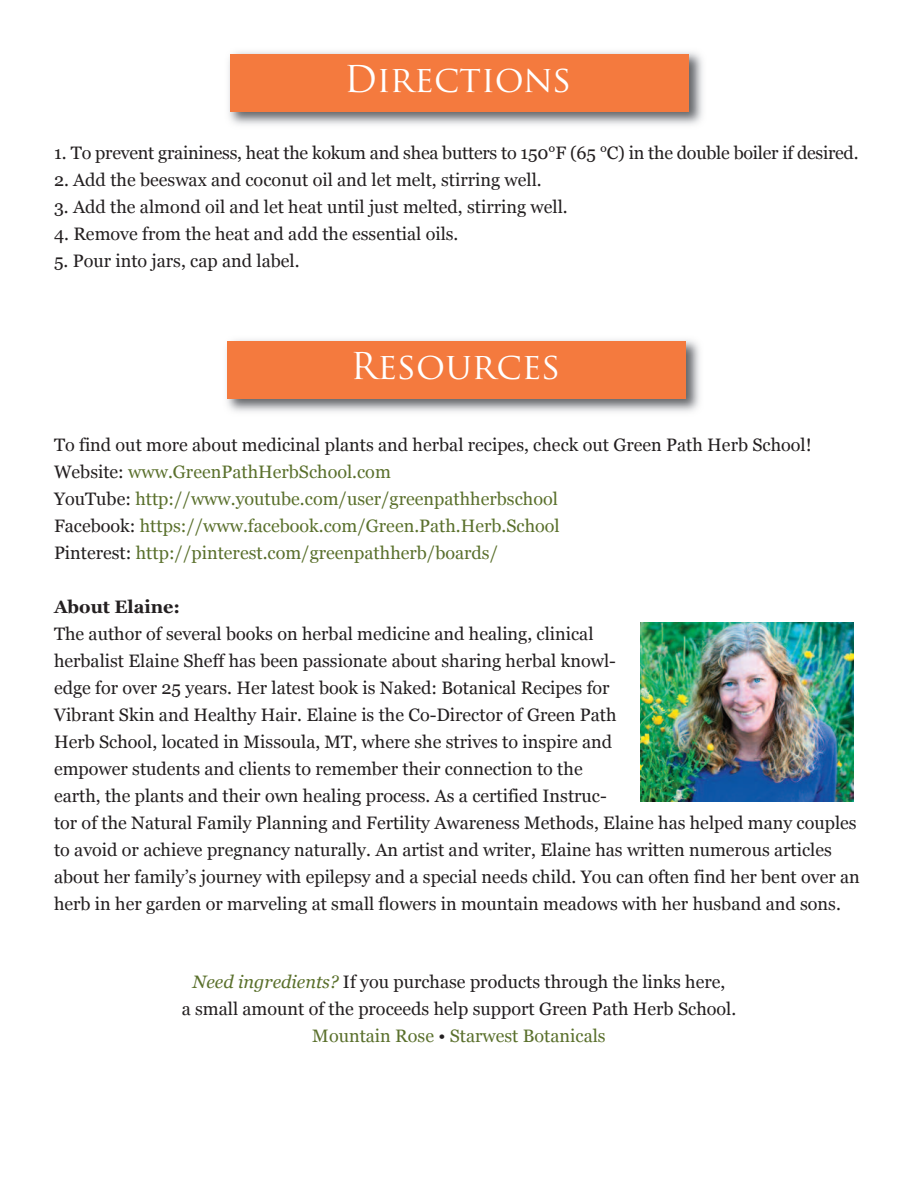
<style>
.page{position:relative;width:918px;height:1188px;background:#fff}
.page>*{position:absolute;margin:0;border:0;box-sizing:border-box;transform-origin:0 0}
.t1{font:36px "Trajan Pro";color:#fff}
.t2{font:18px/27px "Georgia";color:#231f20}
.t3{font:18px/27px "Georgia";color:#5a702c}
.t4{font:700 18px "Georgia";color:#231f20}
.s1{color:#231f20}
.s2{font-style:italic;color:#5a702c}
.s3{color:#5a702c}
</style>
<div class="page">
<img style="left:228px;top:51px;width:475px;height:74px">
<div style="left:230px;top:54px;width:458px;height:57px;background:#f47a3e"></div>
<img style="left:226px;top:339px;width:474px;height:73px">
<div style="left:228px;top:341px;width:458px;height:57px;background:#f47a3e"></div>
<img style="left:640px;top:622px;width:214px;height:180px">
<h1 class="t1" style="left:344px;top:65px;width:229px">Directions</h1>
<p class="t2" style="left:54px;top:140px;width:806px">1. To prevent graininess, heat the kokum and shea butters to 150°F (65 °C) in the double boiler if desired.</p>
<p class="t2" style="left:54px;top:167px;width:489px">2. Add the beeswax and coconut oil and let melt, stirring well.</p>
<p class="t2" style="left:54px;top:194px;width:515px">3. Add the almond oil and let heat until just melted, stirring well.</p>
<p class="t2" style="left:54px;top:221px;width:406px">4. Remove from the heat and add the essential oils.</p>
<p class="t2" style="left:54px;top:248px;width:247px">5. Pour into jars, cap and label.</p>
<h1 class="t1" style="left:350px;top:352px;width:212px">Resources</h1>
<p class="t3" style="left:54px;top:431px;width:759px"><span class="s1">To find out more about medicinal plants and herbal recipes, check out Green Path Herb School!<br>Website:</span> www.GreenPathHerbSchool.com<br><span class="s1">YouTube:</span> http://www.youtube.com/user/greenpathherbschool<br><span class="s1">Facebook:</span> https://www.facebook.com/Green.Path.Herb.School<br><span class="s1">Pinterest:</span> http://pinterest.com/greenpathherb/boards/</p>
<p class="t4" style="left:54px;top:596px;width:128px">About Elaine:</p>
<p class="t2" style="left:54px;top:620px;width:807px">The author of several books on herbal medicine and healing, clinical<br>herbalist Elaine Sheff has been passionate about sharing herbal knowl-<br>edge for over 25 years. Her latest book is Naked: Botanical Recipes for<br>Vibrant Skin and Healthy Hair. Elaine is the Co-Director of Green Path<br>Herb School, located in Missoula, MT, where she strives to inspire and<br>empower students and clients to remember their connection to the<br>earth, the plants and their own healing process. As a certified Instruc-<br>tor of the Natural Family Planning and Fertility Awareness Methods, Elaine has helped many couples to avoid or achieve pregnancy naturally. An artist and writer, Elaine has written numerous articles about her family’s journey with epilepsy and a special needs child. You can often find her bent over an herb in her garden or marveling at small flowers in mountain meadows with her husband and sons.</p>
<p class="t2" style="left:182px;top:968px;width:556px;text-align:center"><span class="s2">Need ingredients?</span> If you purchase products through the links here,<br>a small amount of the proceeds help support Green Path Herb School.<br><span class="s3">Mountain Rose</span> • <span class="s3">Starwest Botanicals</span></p>
</div>
